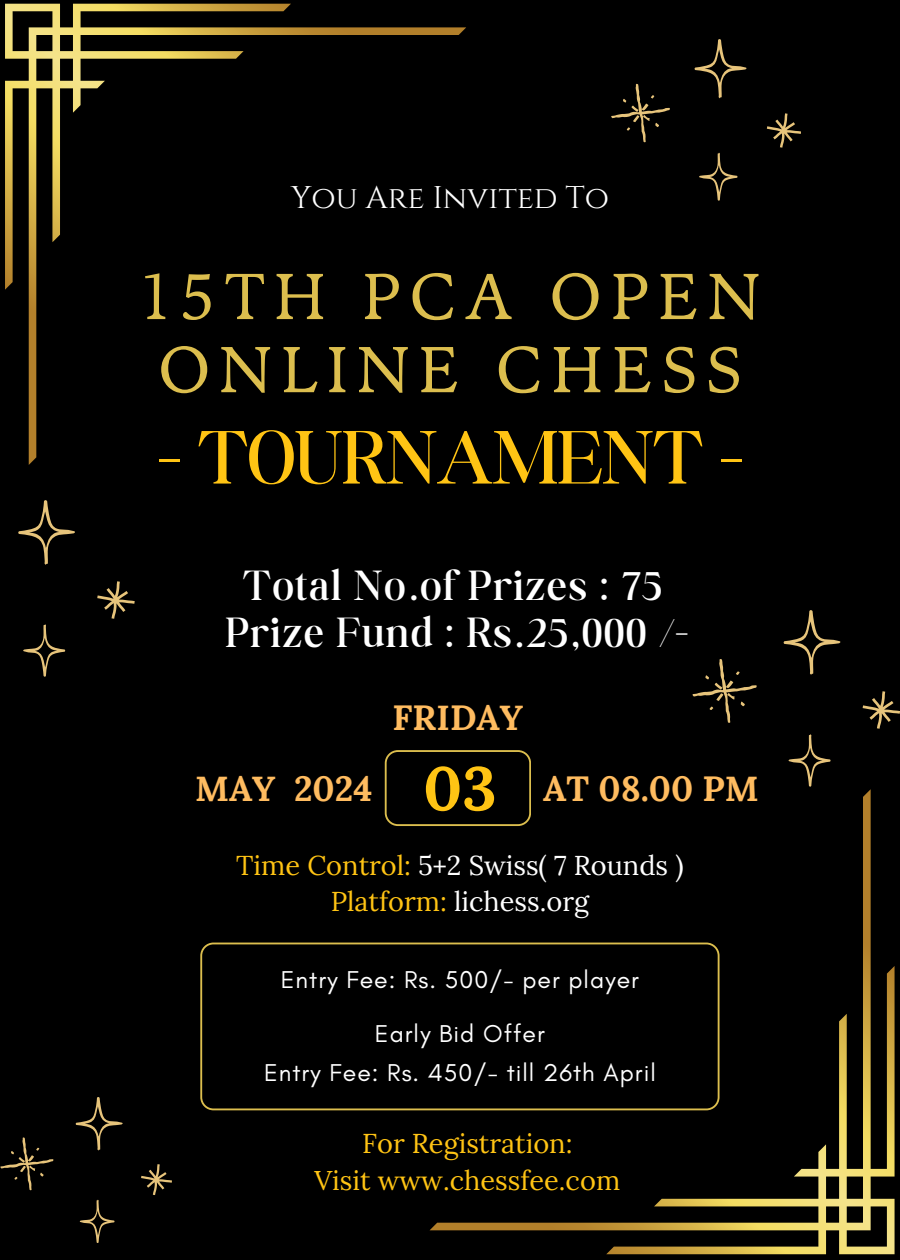
<style>
.page{position:relative;width:900px;height:1260px;background:#000}
.page>*{position:absolute;margin:0;border:0;box-sizing:border-box;transform-origin:0 0}
.t1{font:300 81px "Boston Angel";color:#ffc414}
.t2{font:64.75px/73px "TY Serif";letter-spacing:.145em;color:#dcbe4e}
.t3{font:700 61.25px "Lora";color:#ffc414}
.t4{font:300 45.25px/47px "Boston Angel";letter-spacing:.045em;color:#fff;text-align:center}
.t5{font:700 35px "Lora";color:#ffbc60}
.t6{font:31.25px "Cinzel";color:#fff}
.t7{font:27.25px "Lora";color:#fff}
.t8{font:27.25px "Lora";color:#ffc414}
.t9{font:24.75px "Glacial Indifference";letter-spacing:.04em;color:#fff}
.s1{color:#ffc414}
</style>
<div class="page">
<svg style="left:692px;top:659px;width:65px;height:64px"></svg>
<svg style="left:863px;top:691px;width:37px;height:38px"></svg>
<svg style="left:784px;top:610px;width:56px;height:65px"></svg>
<svg style="left:789px;top:734px;width:42px;height:53px"></svg>
<svg style="left:200px;top:943px;width:230px;height:167px"></svg>
<svg style="left:0;top:1137px;width:54px;height:54px"></svg>
<svg style="left:141px;top:1164px;width:31px;height:31px"></svg>
<svg style="left:76px;top:1097px;width:47px;height:53px"></svg>
<svg style="left:80px;top:1200px;width:35px;height:43px"></svg>
<svg style="left:611px;top:83px;width:59px;height:60px"></svg>
<svg style="left:767px;top:113px;width:33px;height:35px"></svg>
<svg style="left:695px;top:39px;width:51px;height:59px"></svg>
<svg style="left:699px;top:153px;width:38px;height:48px"></svg>
<svg style="left:385px;top:750px;width:146px;height:76px"></svg>
<svg style="left:97px;top:581px;width:38px;height:38px"></svg>
<svg style="left:18px;top:500px;width:57px;height:65px"></svg>
<svg style="left:23px;top:624px;width:42px;height:53px"></svg>
<svg style="left:5px;top:4px;width:461px;height:461px"></svg>
<svg style="left:430px;top:789px;width:465px;height:465px"></svg>
<p class="t6" style="left:291px;top:177px;width:320px">You Are Invited To</p>
<h4 class="t2" style="left:140px;top:260px;width:622px">15TH PCA OPEN<br>ONLINE CHESS</h4>
<p class="t1" style="left:156px;top:409px;width:589px">- TOURNAMENT -</p>
<h4 class="t4" style="left:226px;top:562px;width:465px">Total No.of Prizes : 75<br>Prize Fund : Rs.25,000 /-</h4>
<h1 class="t5" style="left:393px;top:695px;width:132px">FRIDAY</h1>
<h3 class="t5" style="left:195px;top:766px;width:179px">MAY 2024</h3>
<p class="t3" style="left:423px;top:749px;width:75px">03</p>
<p class="t5" style="left:543px;top:766px;width:217px">AT 08.00 PM</p>
<h4 class="t7" style="left:236px;top:847px;width:449px"><span class="s1">Time Control:</span> 5+2 Swiss( 7 Rounds )</h4>
<p class="t7" style="left:331px;top:884px;width:260px"><span class="s1">Platform:</span> lichess.org</p>
<p class="t9" style="left:281px;top:964px;width:360px">Entry Fee: Rs. 500/- per player</p>
<h5 class="t9" style="left:375px;top:1019px;width:171px">Early Bid Offer</h5>
<h2 class="t9" style="left:264px;top:1058px;width:393px">Entry Fee: Rs. 450/- till 26th April</h2>
<p class="t8" style="left:362px;top:1126px;width:212px">For Registration:</p>
<p class="t8" style="left:315px;top:1162px;width:307px">Visit www.chessfee.com</p>
</div>
